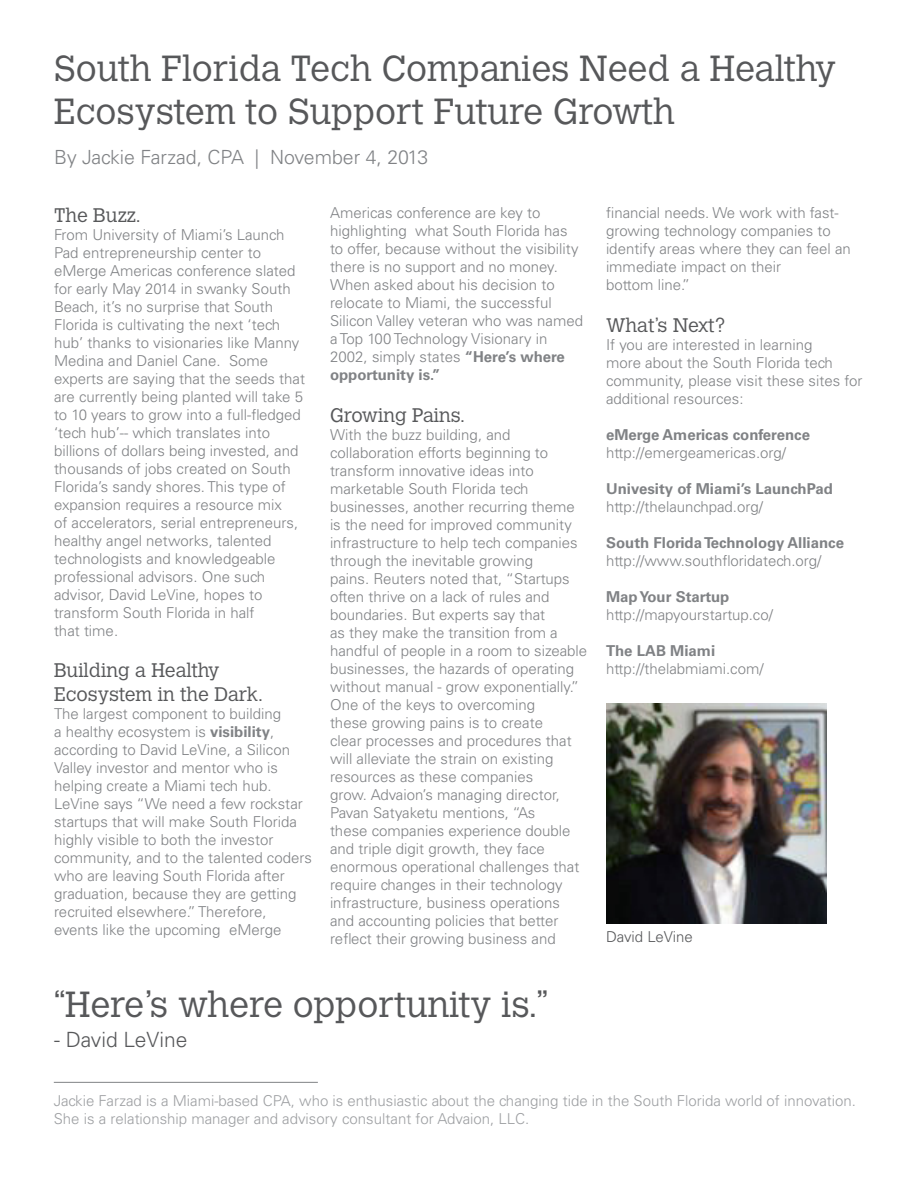
<style>
.page{position:relative;width:918px;height:1188px;background:#fff}
.page>*{position:absolute;margin:0;border:0;box-sizing:border-box;transform-origin:0 0}
.t1{font:300 36px/43.2px "Calvert MT Std";color:#57585a}
.t2{font:300 21px "Univers LT Std";color:#57585a}
.t3{font:300 19.5px/23.4px "Calvert MT Std";color:#57585a}
.t4{font:300 19.5px "Univers LT Std";color:#808285}
.t5{font:300 15px/18px "Univers LT Std";color:#808285}
.t6{font:300 15px/18px "Univers LT Std";color:#9d9fa2}
.t7{font:700 15px "Univers LT Std";color:#808285}
.t8{font:300 15px "Univers LT Std";color:#57585a}
.s1{font-weight:700}
</style>
<div class="page">
<hr style="left:54px;top:1082px;width:264px;height:1px;background:#808285">
<img style="left:606px;top:703px;width:220px;height:221px">
<p class="t1" style="left:54px;top:47px;width:783px">South Florida Tech Companies Need a Healthy<br>Ecosystem to Support Future Growth</p>
<p class="t4" style="left:54px;top:145px;width:376px">By Jackie Farzad, CPA | November 4, 2013</p>
<p class="t3" style="left:54px;top:204px;width:88px">The Buzz.</p>
<p class="t5" style="left:54px;top:226px;width:253px">From University of Miami’s Launch Pad entrepreneurship center to eMerge Americas conference slated for early May 2014 in swanky South Beach, it’s no surprise that South Florida is cultivating the next ‘tech hub’ thanks to visionaries like Manny Medina and Daniel Cane. Some experts are saying that the seeds that are currently being planted will take 5 to 10 years to grow into a full-fledged ‘tech hub’-- which translates into billions of dollars being invested, and thousands of jobs created on South Florida’s sandy shores. This type of expansion requires a resource mix<br>of accelerators, serial entrepreneurs, healthy angel networks, talented technologists and knowledgeable professional advisors. One such advisor, David LeVine, hopes to transform South Florida in half</p>
<p class="t5" style="left:54px;top:622px;width:66px">that time.</p>
<p class="t3" style="left:54px;top:659px;width:211px">Building a Healthy<br>Ecosystem in the Dark.</p>
<p class="t5" style="left:54px;top:704px;width:259px">The largest component to building<br>a healthy ecosystem is <span class="s1">visibility</span>, according to David LeVine, a Silicon Valley investor and mentor who is helping create a Miami tech hub.<br>LeVine says “We need a few rockstar startups that will make South Florida highly visible to both the investor community, and to the talented coders who are leaving South Florida after graduation, because they are getting recruited elsewhere.” Therefore, events like the upcoming eMerge</p>
<p class="t5" style="left:330px;top:204px;width:255px">Americas conference are key to highlighting what South Florida has to offer, because without the visibility there is no support and no money.<br>When asked about his decision to relocate to Miami, the successful<br>Silicon Valley veteran who was named a Top 100 Technology Visionary in<br>2002, simply states <span class="s1">“Here’s where opportunity is.”</span></p>
<p class="t3" style="left:330px;top:403px;width:137px">Growing Pains.</p>
<p class="t5" style="left:330px;top:425px;width:259px">With the buzz building, and collaboration efforts beginning to transform innovative ideas into marketable South Florida tech businesses, another recurring theme is the need for improved community infrastructure to help tech companies through the inevitable growing<br>pains. Reuters noted that, “Startups often thrive on a lack of rules and boundaries. But experts say that<br>as they make the transition from a handful of people in a room to sizeable businesses, the hazards of operating without manual - grow exponentially.”</p>
<p class="t5" style="left:330px;top:695px;width:251px">One of the keys to overcoming<br>these growing pains is to create<br>clear processes and procedures that will alleviate the strain on existing resources as these companies<br>grow. Advaion’s managing director, Pavan Satyaketu mentions, “As<br>these companies experience double and triple digit growth, they face enormous operational challenges that require changes in their technology infrastructure, business operations and accounting policies that better reflect their growing business and</p>
<p class="t1" style="left:54px;top:984px;width:496px">“Here’s where opportunity is.”</p>
<p class="t2" style="left:54px;top:1027px;width:135px">- David LeVine</p>
<p class="t5" style="left:606px;top:204px;width:246px">financial needs. We work with fast&shy;growing technology companies to identify areas where they can feel an immediate impact on their</p>
<p class="t5" style="left:606px;top:276px;width:86px">bottom line.”</p>
<p class="t3" style="left:606px;top:313px;width:121px">What’s Next?</p>
<p class="t5" style="left:606px;top:335px;width:258px">If you are interested in learning<br>more about the South Florida tech community, please visit these sites for additional resources:</p>
<p class="t7" style="left:606px;top:426px;width:206px">eMerge Americas conference</p>
<p class="t5" style="left:606px;top:443px;width:182px">http://emergeamericas.org/</p>
<p class="t7" style="left:606px;top:480px;width:228px">Univesity of Miami’s LaunchPad</p>
<p class="t5" style="left:606px;top:497px;width:158px">http://thelaunchpad.org/</p>
<p class="t5" style="left:606px;top:533px;width:240px"><span class="s1">South Florida Technology Alliance </span>http://www.southfloridatech.org/</p>
<p class="t7" style="left:606px;top:588px;width:125px">Map Your Startup</p>
<p class="t5" style="left:606px;top:605px;width:168px">http://mapyourstartup.co/</p>
<p class="t7" style="left:606px;top:642px;width:111px">The LAB Miami</p>
<p class="t5" style="left:606px;top:659px;width:159px">http://thelabmiami.com/</p>
<p class="t8" style="left:606px;top:928px;width:88px">David LeVine</p>
<p class="t6" style="left:54px;top:1092px;width:804px">Jackie Farzad is a Miami-based CPA, who is enthusiastic about the changing tide in the South Florida world of innovation.<br>She is a relationship manager and advisory consultant for Advaion, LLC.</p>
</div>
